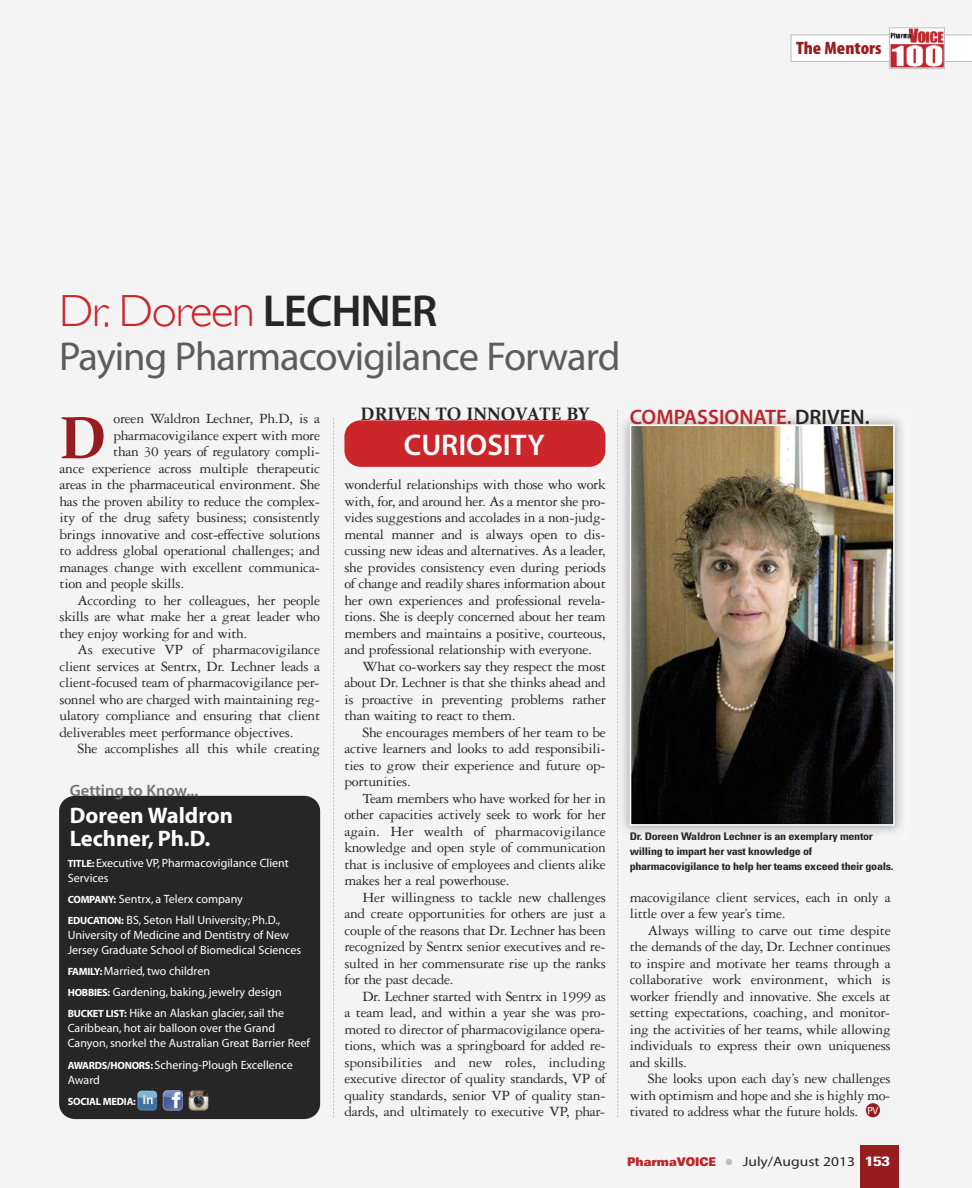
<style>
.page{position:relative;width:972px;height:1188px;background:#f4f4f4}
.page>*{position:absolute;margin:0;border:0;box-sizing:border-box;transform-origin:0 0}
.t1{font:700 60px "Constantia";color:#961c20}
.t2{font:300 45px "Gill Sans";letter-spacing:-.025em;color:#cc262b}
.t3{font:40.5px "Myriad MM 400 wt 600 wd";letter-spacing:-.025em;color:#5d5c5d}
.t4{font:30px "Myriad MM 565 wt 600 wd";color:#fff}
.t5{font:22.5px/22.5px "Myriad MM 700 wt 600 wd";color:#fff}
.t6{font:21px "Myriad MM 565 wt 600 wd";color:#bb262c}
.t7{font:700 18px "Constantia";color:#272627}
.t8{font:18px "Myriad MM 830 wt 300 wd";color:#961c20;scale:1.05 1}
.t9{font:16.5px "Myriad MM 565 wt 600 wd";color:#737272}
.t10{font:15px/16.5px "Garamond Three";letter-spacing:-.02em;color:#272627;text-align:justify}
.t11{font:15px "Garamond Three";color:#272627}
.t12{font:13.5px "Myriad MM 400 wt 600 wd";color:#272627;scale:1.15 1}
.t13{font:12px/15px "Myriad MM 400 wt 600 wd";color:#fff}
.t14{font:700 condensed 10.5px/15px "Univers";letter-spacing:-.025em;color:#272627;scale:1.15 1}
.t15{font:10.5px "Myriad MM 700 wt 600 wd";letter-spacing:-.025em;color:#fff}
.s1{font-family:"Myriad MM 565 wt 600 wd";font-weight:400;color:#272627}
.s2{font-family:"Myriad MM 700 wt 600 wd";font-size:10.5px}
.s3{color:#272627}
.s4{font-family:"Univers";font-weight:900;font-stretch:expanded;font-size:12px;color:#bb262c}
.s5{color:#bebebe}
.s6{font-family:"Univers";font-weight:700;font-stretch:condensed;color:#fff}
</style>
<div class="page">
<svg style="left:333px;top:418px;width:1px;height:699px"></svg>
<svg style="left:617px;top:410px;width:1px;height:707px"></svg>
<img style="left:617px;top:411px;width:285px;height:429px">
<img style="left:633px;top:428px;width:259px;height:395px">
<div style="left:630px;top:425px;width:265px;height:401px;border:2px solid #fff"></div>
<div style="left:866px;top:1103px;width:14px;height:14px;background:#961c20;border-radius:7px"></div>
<div style="left:344px;top:420px;width:261px;height:47px;background:#cc262b;border-radius:16px"></div>
<svg style="left:791px;top:35px;width:181px;height:27px"></svg>
<img style="left:891px;top:30px;width:52px;height:37px">
<div style="left:889px;top:28px;width:56px;height:41px;border:1px solid #bebebe"></div>
<div style="left:59px;top:796px;width:261px;height:323px;background:#272627"></div>
<img style="left:137px;top:1091px;width:20px;height:20px;border-radius:4px">
<img style="left:163px;top:1090px;width:20px;height:21px;border-radius:4px">
<img style="left:189px;top:1091px;width:19px;height:20px;border-radius:4px">
<div style="left:860px;top:1145px;width:39px;height:43px;background:#961c20"></div>
<p class="t8" style="left:796px;top:42px;width:83px">The Mentors</p>
<h2 class="t2" style="left:59px;top:286px;width:380px">Dr. Doreen <span class="s1">LECHNER</span></h2>
<h3 class="t3" style="left:59px;top:342px;width:563px">Paying Pharmacovigilance Forward</h3>
<h1 class="t1" style="left:59px;top:401px;width:49px">D</h1>
<p class="t10" style="left:344px;top:478px;width:263px">wonderful relationships with those who work</p>
<p class="t10" style="left:344px;top:494px;width:263px">with, for, and around her. As a mentor she pro-</p>
<p class="t10" style="left:344px;top:511px;width:263px">vides suggestions and accolades in a non-judg-</p>
<p class="t10" style="left:344px;top:527px;width:263px">mental manner and is always open to dis-</p>
<p class="t10" style="left:344px;top:544px;width:263px">cussing new ideas and alternatives. As a leader,</p>
<p class="t10" style="left:344px;top:560px;width:263px">she provides consistency even during periods</p>
<p class="t10" style="left:344px;top:577px;width:263px">of change and readily shares information about</p>
<p class="t10" style="left:344px;top:593px;width:263px">her own experiences and professional revela-</p>
<p class="t10" style="left:344px;top:610px;width:263px">tions. She is deeply concerned about her team</p>
<p class="t10" style="left:344px;top:626px;width:263px">members and maintains a positive, courteous,</p>
<p class="t10" style="left:344px;top:643px;width:249px">and professional relationship with everyone.</p>
<p class="t10" style="left:362px;top:659px;width:245px">What co-workers say they respect the most</p>
<p class="t10" style="left:344px;top:676px;width:263px">about Dr. Lechner is that she thinks ahead and</p>
<p class="t10" style="left:344px;top:692px;width:263px">is proactive in preventing problems rather</p>
<p class="t10" style="left:344px;top:709px;width:173px">than waiting to react to them.</p>
<p class="t10" style="left:362px;top:725px;width:245px">She encourages members of her team to be</p>
<p class="t10" style="left:344px;top:742px;width:263px">active learners and looks to add responsibili-</p>
<p class="t10" style="left:344px;top:758px;width:263px">ties to grow their experience and future op-</p>
<p class="t10" style="left:344px;top:775px;width:68px">portunities.</p>
<p class="t10" style="left:362px;top:791px;width:245px">Team members who have worked for her in</p>
<p class="t10" style="left:344px;top:808px;width:263px">other capacities actively seek to work for her</p>
<p class="t11" style="left:344px;top:826px;width:263px">again. Her wealth of pharmacovigilance</p>
<p class="t10" style="left:344px;top:841px;width:263px">knowledge and open style of communication</p>
<p class="t10" style="left:344px;top:857px;width:263px">that is inclusive of employees and clients alike</p>
<p class="t10" style="left:344px;top:874px;width:167px">makes her a real powerhouse.</p>
<p class="t10" style="left:362px;top:890px;width:245px">Her willingness to tackle new challenges</p>
<p class="t10" style="left:344px;top:907px;width:263px">and create opportunities for others are just a</p>
<p class="t10" style="left:344px;top:923px;width:263px">couple of the reasons that Dr. Lechner has been</p>
<p class="t10" style="left:344px;top:940px;width:263px">recognized by Sentrx senior executives and re-</p>
<p class="t10" style="left:344px;top:956px;width:263px">sulted in her commensurate rise up the ranks</p>
<p class="t10" style="left:344px;top:973px;width:111px">for the past decade.</p>
<p class="t10" style="left:362px;top:989px;width:245px">Dr. Lechner started with Sentrx in 1999 as</p>
<p class="t10" style="left:344px;top:1006px;width:263px">a team lead, and within a year she was pro-</p>
<p class="t10" style="left:344px;top:1022px;width:262px">moted to director of pharmacovigilance opera-</p>
<p class="t10" style="left:344px;top:1039px;width:263px">tions, which was a springboard for added re-</p>
<p class="t11" style="left:344px;top:1057px;width:263px">sponsibilities and new roles, including</p>
<p class="t10" style="left:344px;top:1072px;width:263px">executive director of quality standards, VP of</p>
<p class="t10" style="left:344px;top:1088px;width:263px">quality standards, senior VP of quality stan-</p>
<p class="t10" style="left:344px;top:1105px;width:262px">dards, and ultimately to executive VP, phar-</p>
<p class="t7" style="left:361px;top:403px;width:230px">DRIVEN TO INNOVATE BY</p>
<h3 class="t4" style="left:404px;top:433px;width:143px">CURIOSITY</h3>
<p class="t10" style="left:114px;top:412px;width:208px">oreen Waldron Lechner, Ph.D, is a</p>
<p class="t10" style="left:113px;top:428px;width:208px">pharmacovigilance expert with more</p>
<p class="t10" style="left:113px;top:445px;width:208px">than 30 years of regulatory compli-</p>
<p class="t10" style="left:60px;top:461px;width:262px">ance experience across multiple therapeutic</p>
<p class="t10" style="left:60px;top:478px;width:262px">areas in the pharmaceutical environment. She</p>
<p class="t10" style="left:60px;top:494px;width:262px">has the proven ability to reduce the complex-</p>
<p class="t10" style="left:60px;top:511px;width:262px">ity of the drug safety business; consistently</p>
<p class="t10" style="left:60px;top:527px;width:262px">brings innovative and cost-effective solutions</p>
<p class="t10" style="left:60px;top:544px;width:262px">to address global operational challenges; and</p>
<p class="t10" style="left:60px;top:560px;width:262px">manages change with excellent communica-</p>
<p class="t10" style="left:60px;top:577px;width:126px">tion and people skills.</p>
<p class="t10" style="left:78px;top:593px;width:244px">According to her colleagues, her people</p>
<p class="t10" style="left:60px;top:610px;width:262px">skills are what make her a great leader who</p>
<p class="t10" style="left:60px;top:626px;width:189px">they enjoy working for and with.</p>
<p class="t10" style="left:78px;top:643px;width:244px">As executive VP of pharmacovigilance</p>
<p class="t10" style="left:60px;top:659px;width:262px">client services at Sentrx, Dr. Lechner leads a</p>
<p class="t10" style="left:60px;top:676px;width:261px">client-focused team of pharmacovigilance per-</p>
<p class="t10" style="left:60px;top:692px;width:262px">sonnel who are charged with maintaining reg-</p>
<p class="t10" style="left:60px;top:709px;width:262px">ulatory compliance and ensuring that client</p>
<p class="t10" style="left:60px;top:725px;width:236px">deliverables meet performance objectives.</p>
<p class="t10" style="left:78px;top:742px;width:244px">She accomplishes all this while creating</p>
<p class="t9" style="left:70px;top:785px;width:130px">Getting to Know...</p>
<h3 class="t5" style="left:70px;top:806px;width:165px">Doreen Waldron<br>Lechner, Ph.D.</h3>
<p class="t13" style="left:68px;top:857px;width:223px"><span class="s2">TITLE:</span>Executive VP, Pharmacovigilance Client<br>Services</p>
<p class="t13" style="left:68px;top:890px;width:214px;line-height:21px"><span class="s2">COMPANY:</span> Sentrx, a Telerx company<br><span class="s2">EDUCATION:</span> BS, Seton Hall University; Ph.D.,</p>
<p class="t13" style="left:68px;top:929px;width:235px">University of Medicine and Dentistry of New<br>Jersey Graduate School of Biomedical Sciences</p>
<p class="t13" style="left:68px;top:962px;width:218px;line-height:21px"><span class="s2">FAMILY:</span>Married, two children<br><span class="s2">HOBBIES:</span> Gardening, baking, jewelry design<br><span class="s2">BUCKET LIST:</span> Hike an Alaskan glacier, sail the</p>
<p class="t13" style="left:68px;top:1022px;width:244px">Caribbean, hot air balloon over the Grand<br>Canyon, snorkel the Australian Great Barrier Reef</p>
<p class="t13" style="left:68px;top:1058px;width:227px"><span class="s2">AWARDS/HONORS:</span>Schering-Plough Excellence<br>Award</p>
<p class="t15" style="left:68px;top:1097px;width:70px">SOCIAL MEDIA:</p>
<h3 class="t6" style="left:630px;top:410px;width:241px">COMPASSIONATE. <span class="s3">DRIVEN.</span></h3>
<p class="t14" style="left:630px;top:829px;width:231px">Dr. Doreen Waldron Lechner is an exemplary mentor willing to impart her vast knowledge of pharmacovigilance to help her teams exceed their goals.</p>
<p class="t10" style="left:630px;top:890px;width:262px">macovigilance client services, each in only a little over a few year’s time.</p>
<p class="t10" style="left:630px;top:923px;width:263px;text-indent:18px">Always willing to carve out time despite the demands of the day, Dr. Lechner continues to inspire and motivate her teams through a collaborative work environment, which is worker friendly and innovative. She excels at setting expectations, coaching, and monitor&shy;ing the activities of her teams, while allowing individuals to express their own uniqueness and skills.</p>
<p class="t10" style="left:630px;top:1072px;width:263px;text-indent:18px">She looks upon each day’s new challenges with optimism and hope and she is highly mo&shy;tivated to address what the future holds. <sup>PV</sup></p>
<p class="t12" style="left:627px;top:1156px;width:230px"><span class="s4">PharmaVOICE</span> <span class="s5">●</span> July/August 2013 <span class="s6">153</span></p>
</div>
